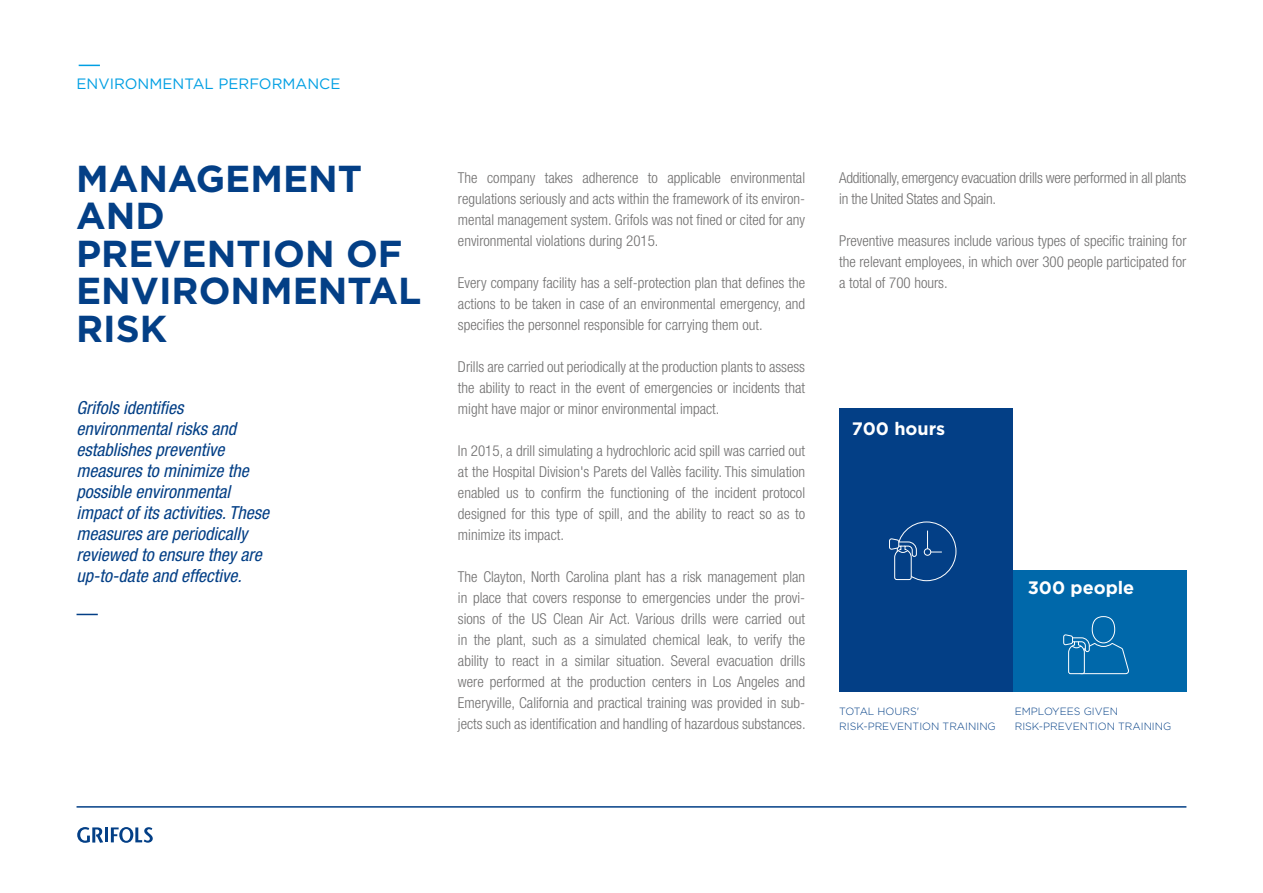
<style>
.page{position:relative;width:1263px;height:893px;background:#fff}
.page>*{position:absolute;margin:0;border:0;box-sizing:border-box;transform-origin:0 0}
.t1{font:700 37.5px/37.5px "Gotham";color:#033f86}
.t2{font:italic condensed 18px/21px "Helvetica Neue LT Std";color:#033f86}
.t3{font:700 18px "Gotham";color:#fff}
.t4{font:300 condensed 15px/21px "Helvetica Neue LT Std";color:#706f6f;text-align:justify}
.t5{font:15px "Gotham";color:#009fe3}
.t6{font:300 10.5px/15px "Gotham";color:#033f86}
</style>
<div class="page">
<svg style="left:77px;top:827px;width:26px;height:16px"></svg>
<hr style="left:105px;top:827px;width:3px;height:15px;background:#033f86">
<svg style="left:111px;top:827px;width:42px;height:16px"></svg>
<hr style="left:77px;top:806px;width:1109px;height:2px;background:#033f86">
<svg style="left:79px;top:65px;width:21px;height:1px"></svg>
<svg style="left:77px;top:614px;width:21px;height:1px"></svg>
<div style="left:1013px;top:571px;width:173px;height:121px;background:#0068aa"></div>
<svg style="left:1063px;top:616px;width:66px;height:59px"></svg>
<div style="left:839px;top:408px;width:174px;height:284px;background:#033f86"></div>
<svg style="left:889px;top:521px;width:68px;height:61px"></svg>
<p class="t5" style="left:77px;top:74px;width:265px">ENVIRONMENTAL PERFORMANCE</p>
<h1 class="t1" style="left:76px;top:159px;width:347px">MANAGEMENT<br>AND<br>PREVENTION OF<br>ENVIRONMENTAL<br>RISK</h1>
<p class="t4" style="left:839px;top:167px;width:349px">Additionally, emergency evacuation drills were performed in all plants in the United States and Spain.</p>
<p class="t4" style="left:458px;top:167px;width:349px">The company takes adherence to applicable environmental regulations seriously and acts within the framework of its environ&shy;mental management system. Grifols was not fined or cited for any environmental violations during 2015.</p>
<p class="t4" style="left:458px;top:272px;width:349px">Every company facility has a self-protection plan that defines the actions to be taken in case of an environmental emergency, and specifies the personnel responsible for carrying them out.</p>
<p class="t4" style="left:458px;top:356px;width:349px">Drills are carried out periodically at the production plants to assess the ability to react in the event of emergencies or incidents that might have major or minor environmental impact.</p>
<p class="t4" style="left:458px;top:440px;width:349px">In 2015, a drill simulating a hydrochloric acid spill was carried out at the Hospital Division's Parets del Vallès facility. This simulation enabled us to confirm the functioning of the incident protocol designed for this type of spill, and the ability to react so as to minimize its impact.</p>
<p class="t4" style="left:458px;top:566px;width:349px">The Clayton, North Carolina plant has a risk management plan in place that covers response to emergencies under the provi&shy;sions of the US Clean Air Act. Various drills were carried out in the plant, such as a simulated chemical leak, to verify the ability to react in a similar situation. Several evacuation drills were performed at the production centers in Los Angeles and Emeryville, California and practical training was provided in sub&shy;jects such as identification and handling of hazardous substances.</p>
<p class="t4" style="left:839px;top:230px;width:349px">Preventive measures include various types of specific training for the relevant employees, in which over 300 people participated for a total of 700 hours.</p>
<p class="t2" style="left:77px;top:397px;width:194px">Grifols identifies environmental risks and establishes preventive measures to minimize the possible environmental impact of its activities. These measures are periodically reviewed to ensure they are up-to-date and effective.</p>
<p class="t3" style="left:852px;top:416px;width:95px">700 hours</p>
<p class="t3" style="left:1028px;top:576px;width:108px">300 people</p>
<p class="t6" style="left:839px;top:703px;width:158px">TOTAL HOURS'<br>RISK-PREVENTION TRAINING</p>
<p class="t6" style="left:1015px;top:703px;width:158px">EMPLOYEES GIVEN<br>RISK-PREVENTION TRAINING</p>
</div>
